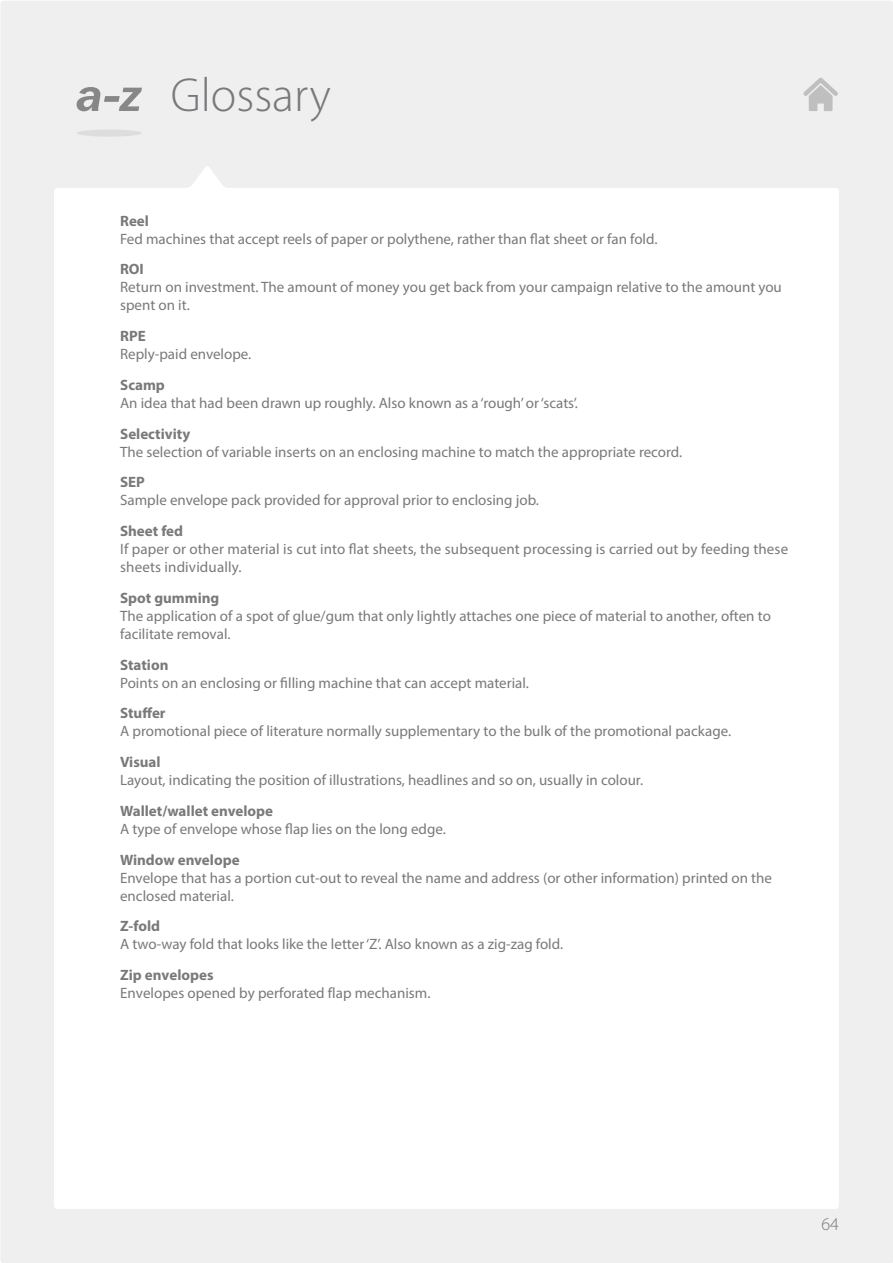
<style>
.page{position:relative;width:893px;height:1263px;background:#fff}
.page>*{position:absolute;margin:0;border:0;box-sizing:border-box;transform-origin:0 0}
.t1{font:300 48px "Myriad Pro";color:#78797b}
.t2{font:300 18px "Myriad Pro";color:#78797b}
.Bullet_1_expl{font:15px/18px "Myriad Pro";color:#78797b}
.s1{font-weight:700}
</style>
<div class="page">
<div style="left:0;top:1px;width:893px;height:1262px;background:#f0eff0;border-radius:4px"></div>
<div style="left:54px;top:166px;width:785px;height:1043px;background:#fff"></div>
<div style="left:77px;top:129px;width:65px;height:8px;background:#deddde;border-radius:50%"></div>
<svg style="left:77px;top:87px;width:65px;height:24px"></svg>
<svg style="left:803px;top:77px;width:35px;height:34px"></svg>
<h1 class="t1" style="left:171px;top:68px;width:161px">Glossary</h1>
<p class="Bullet_1_expl" style="left:120px;top:211px;width:539px"><span class="s1">Reel<br></span>Fed machines that accept reels of paper or polythene, rather than flat sheet or fan fold.</p>
<p class="Bullet_1_expl" style="left:120px;top:260px;width:663px"><span class="s1">ROI<br></span>Return on investment. The amount of money you get back from your campaign relative to the amount you spent on it.</p>
<p class="Bullet_1_expl" style="left:120px;top:327px;width:133px"><span class="s1">RPE<br></span>Reply-paid envelope.</p>
<p class="Bullet_1_expl" style="left:120px;top:375px;width:459px"><span class="s1">Scamp<br></span>An idea that had been drawn up roughly. Also known as a ‘rough’ or ‘scats’.</p>
<p class="Bullet_1_expl" style="left:120px;top:424px;width:564px"><span class="s1">Selectivity<br></span>The selection of variable inserts on an enclosing machine to match the appropriate record.</p>
<p class="Bullet_1_expl" style="left:120px;top:473px;width:420px"><span class="s1">SEP<br></span>Sample envelope pack provided for approval prior to enclosing job.</p>
<p class="Bullet_1_expl" style="left:120px;top:522px;width:670px"><span class="s1">Sheet fed<br></span>If paper or other material is cut into flat sheets, the subsequent processing is carried out by feeding these sheets individually.</p>
<p class="Bullet_1_expl" style="left:120px;top:588px;width:652px"><span class="s1">Spot gumming<br></span>The application of a spot of glue/gum that only lightly attaches one piece of material to another, often to facilitate removal.</p>
<p class="Bullet_1_expl" style="left:120px;top:655px;width:410px"><span class="s1">Station<br></span>Points on an enclosing or filling machine that can accept material.</p>
<p class="Bullet_1_expl" style="left:120px;top:704px;width:613px"><span class="s1">Stuffer<br></span>A promotional piece of literature normally supplementary to the bulk of the promotional package.</p>
<p class="Bullet_1_expl" style="left:120px;top:753px;width:525px"><span class="s1">Visual<br></span>Layout, indicating the position of illustrations, headlines and so on, usually in colour.</p>
<p class="Bullet_1_expl" style="left:120px;top:802px;width:327px"><span class="s1">Wallet/wallet envelope<br></span>A type of envelope whose flap lies on the long edge.</p>
<p class="Bullet_1_expl" style="left:120px;top:850px;width:653px"><span class="s1">Window envelope<br></span>Envelope that has a portion cut-out to reveal the name and address (or other information) printed on the enclosed material.</p>
<p class="Bullet_1_expl" style="left:120px;top:917px;width:445px"><span class="s1">Z-fold<br></span>A two-way fold that looks like the letter ‘Z’. Also known as a zig-zag fold.</p>
<p class="Bullet_1_expl" style="left:120px;top:966px;width:312px"><span class="s1">Zip envelopes<br></span>Envelopes opened by perforated flap mechanism.</p>
<p class="t2" style="left:821px;top:1214px;width:19px">64</p>
</div>
